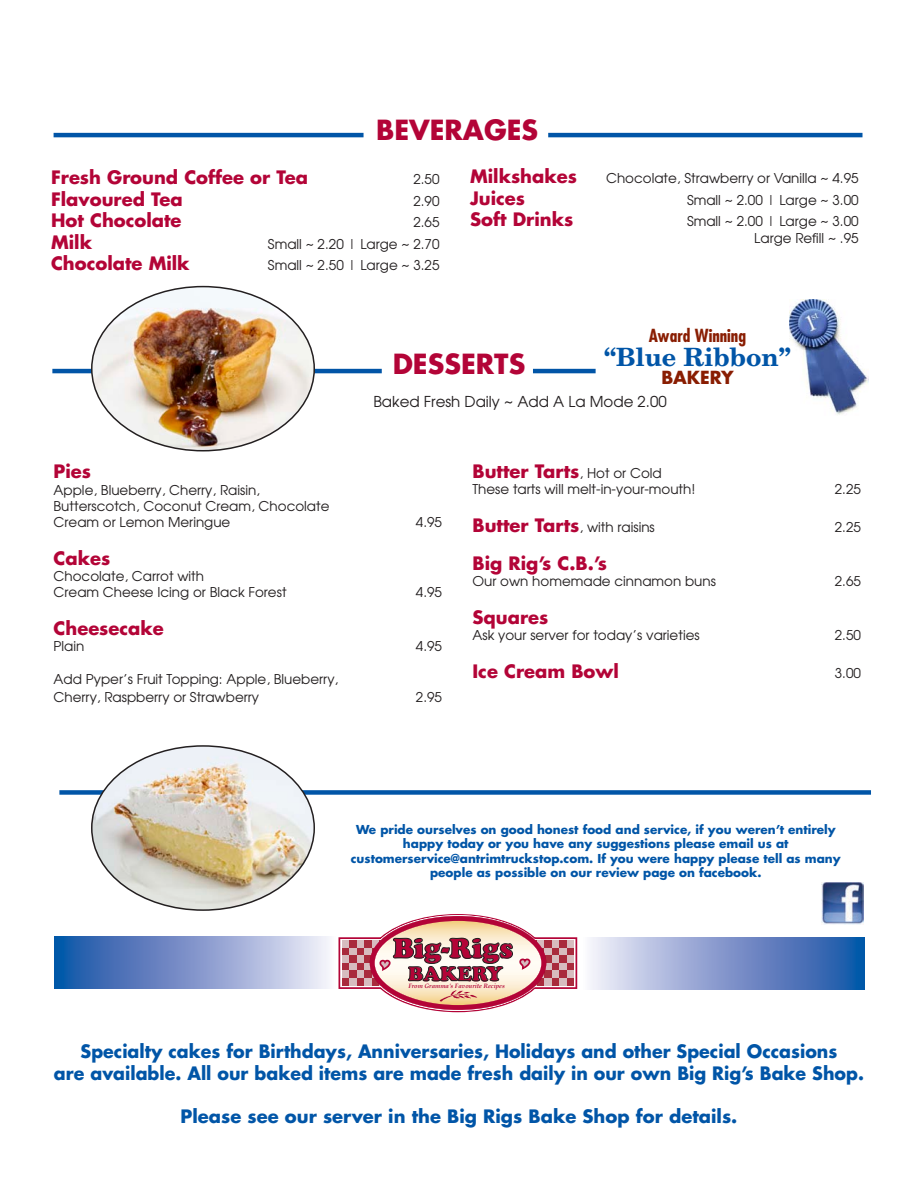
<style>
.page{position:relative;width:918px;height:1188px;background:#fff}
.page>*{position:absolute;margin:0;border:0;box-sizing:border-box;transform-origin:0 0}
.t1{font:900 29.1px "Cooper";color:#b30437}
.t2{font:700 27px "Futura";color:#b30437}
.t3{font:700 25.2px "New Century Schlbk";color:#0155a7}
.t4{font:900 20.85px "Cooper";color:#b30437}
.t5{font:700 18px/21.6px "Futura";color:#0155a7;text-align:center}
.t6{font:700 18px "Futura";color:#b30437}
.t7{font:700 condensed 17.55px "Futura";color:#891d02}
.t8{font:700 17.55px "Futura";color:#891d02}
.t9{font:15px "Avant Garde";color:#231f20}
.t10{font:13.5px/16.2px "Avant Garde";color:#231f20}
.t11{font:700 12px/14.4px "Futura";color:#0155a7;text-align:center}
.t12{font:italic 700 6.3px "Palatino";color:#b30437}
.s1{font-family:"Avant Garde";font-weight:400;font-size:13.5px;color:#231f20}
.s2{font-family:"Futura";font-weight:700;font-size:18px;color:#b30437}
</style>
<div class="page">
<svg style="left:590px;top:937px;width:275px;height:52px"></svg>
<img style="left:790px;top:300px;width:79px;height:115px">
<hr style="left:54px;top:133px;width:310px;height:4px;background:#0155a7">
<hr style="left:548px;top:133px;width:314px;height:4px;background:#0155a7">
<hr style="left:52px;top:369px;width:330px;height:4px;background:#0155a7">
<div style="left:59px;top:790px;width:812px;height:5px;background:#0155a7"></div>
<hr style="left:533px;top:369px;width:63px;height:4px;background:#0155a7">
<hr style="left:338px;top:940px;width:1px;height:46px;background:#d9839c">
<svg style="left:339px;top:914px;width:238px;height:98px"></svg>
<img style="left:439px;top:989px;width:39px;height:13px">
<svg style="left:55px;top:937px;width:274px;height:52px"></svg>
<img style="left:92px;top:287px;width:222px;height:162px">
<img style="left:92px;top:746px;width:221px;height:164px">
<img style="left:822px;top:882px;width:41px;height:42px">
<h2 class="t2" style="left:376px;top:112px;width:164px">BEVERAGES</h2>
<h3 class="t6" style="left:51px;top:165px;width:258px">Fresh Ground Coffee or Tea</h3>
<p class="t10" style="left:413px;top:171px;width:28px">2.50</p>
<h3 class="t6" style="left:51px;top:186px;width:133px">Flavoured Tea</h3>
<p class="t10" style="left:413px;top:192px;width:28px">2.90</p>
<h3 class="t6" style="left:51px;top:208px;width:132px">Hot Chocolate</h3>
<p class="t10" style="left:413px;top:214px;width:28px">2.65</p>
<h3 class="t6" style="left:51px;top:230px;width:42px">Milk</h3>
<p class="t10" style="left:268px;top:236px;width:173px">Small ~ 2.20 | Large ~ 2.70</p>
<h3 class="t6" style="left:51px;top:251px;width:140px">Chocolate Milk</h3>
<p class="t10" style="left:268px;top:257px;width:173px">Small ~ 2.50 | Large ~ 3.25</p>
<h3 class="t6" style="left:470px;top:164px;width:108px">Milkshakes</h3>
<p class="t10" style="left:606px;top:170px;width:254px">Chocolate, Strawberry or Vanilla ~ 4.95</p>
<h3 class="t6" style="left:470px;top:186px;width:57px">Juices</h3>
<p class="t10" style="left:687px;top:192px;width:173px">Small ~ 2.00 | Large ~ 3.00</p>
<h3 class="t6" style="left:470px;top:207px;width:105px">Soft Drinks</h3>
<p class="t10" style="left:687px;top:213px;width:173px;text-align:right">Small ~ 2.00 | Large ~ 3.00<br>Large Refill ~ .95</p>
<h2 class="t2" style="left:393px;top:345px;width:134px">DESSERTS</h2>
<p class="t7" style="left:649px;top:325px;width:99px">Award Winning</p>
<h3 class="t3" style="left:604px;top:341px;width:188px">“Blue Ribbon”</h3>
<p class="t8" style="left:661px;top:365px;width:74px">BAKERY</p>
<p class="t9" style="left:373px;top:393px;width:295px">Baked Fresh Daily ~ Add A La Mode 2.00</p>
<h3 class="t6" style="left:54px;top:459px;width:39px">Pies</h3>
<p class="t10" style="left:54px;top:481px;width:277px">Apple, Blueberry, Cherry, Raisin,<br>Butterscotch, Coconut Cream, Chocolate<br>Cream or Lemon Meringue</p>
<h3 class="t6" style="left:54px;top:546px;width:58px">Cakes</h3>
<p class="t10" style="left:54px;top:568px;width:234px">Chocolate, Carrot with<br>Cream Cheese Icing or Black Forest</p>
<p class="t10" style="left:416px;top:514px;width:28px">4.95</p>
<p class="t10" style="left:416px;top:584px;width:28px">4.95</p>
<h3 class="t6" style="left:54px;top:616px;width:112px">Cheesecake</h3>
<p class="t10" style="left:54px;top:638px;width:32px">Plain</p>
<p class="t10" style="left:416px;top:638px;width:28px">4.95</p>
<p class="t10" style="left:54px;top:669px;width:286px;line-height:18px">Add Pyper’s Fruit Topping: Apple, Blueberry,<br>Cherry, Raspberry or Strawberry</p>
<p class="t10" style="left:416px;top:688px;width:28px">2.95</p>
<h3 class="t6" style="left:472px;top:459px;width:191px">Butter Tarts<span class="s1">, Hot or Cold</span></h3>
<p class="t10" style="left:472px;top:481px;width:224px">These tarts will melt-in-your-mouth!</p>
<p class="t10" style="left:835px;top:481px;width:28px">2.25</p>
<p class="t10" style="left:472px;top:519px;width:184px"><span class="s2">Butter Tarts</span>, with raisins</p>
<p class="t10" style="left:835px;top:519px;width:28px">2.25</p>
<h3 class="t6" style="left:472px;top:551px;width:136px">Big Rig’s C.B.’s</h3>
<p class="t10" style="left:472px;top:573px;width:245px">Our own homemade cinnamon buns</p>
<p class="t10" style="left:835px;top:573px;width:28px">2.65</p>
<h3 class="t6" style="left:472px;top:605px;width:77px">Squares</h3>
<p class="t10" style="left:472px;top:627px;width:229px">Ask your server for today’s varieties</p>
<p class="t10" style="left:835px;top:627px;width:28px">2.50</p>
<h3 class="t6" style="left:472px;top:659px;width:148px">Ice Cream Bowl</h3>
<p class="t10" style="left:835px;top:665px;width:28px">3.00</p>
<p class="t11" style="left:351px;top:822px;width:491px">We pride ourselves on good honest food and service, if you weren’t entirely happy today or you have any suggestions please email us at customerservice@antrimtruckstop.com. If you were happy please tell as many people as possible on our review page on facebook.</p>
<h1 class="t1" style="left:393px;top:931px;width:122px">Big-Rigs</h1>
<h3 class="t4" style="left:408px;top:962px;width:96px">BAKERY</h3>
<p class="t12" style="left:408px;top:981px;width:98px">From Gramma's Favourite Recipes</p>
<h3 class="t5" style="left:54px;top:1040px;width:812px">Specialty cakes for Birthdays, Anniversaries, Holidays and other Special Occasions<br>are available. All our baked items are made fresh daily in our own Big Rig’s Bake Shop.</h3>
<h3 class="t5" style="left:181px;top:1105px;width:558px">Please see our server in the Big Rigs Bake Shop for details.</h3>
</div>
